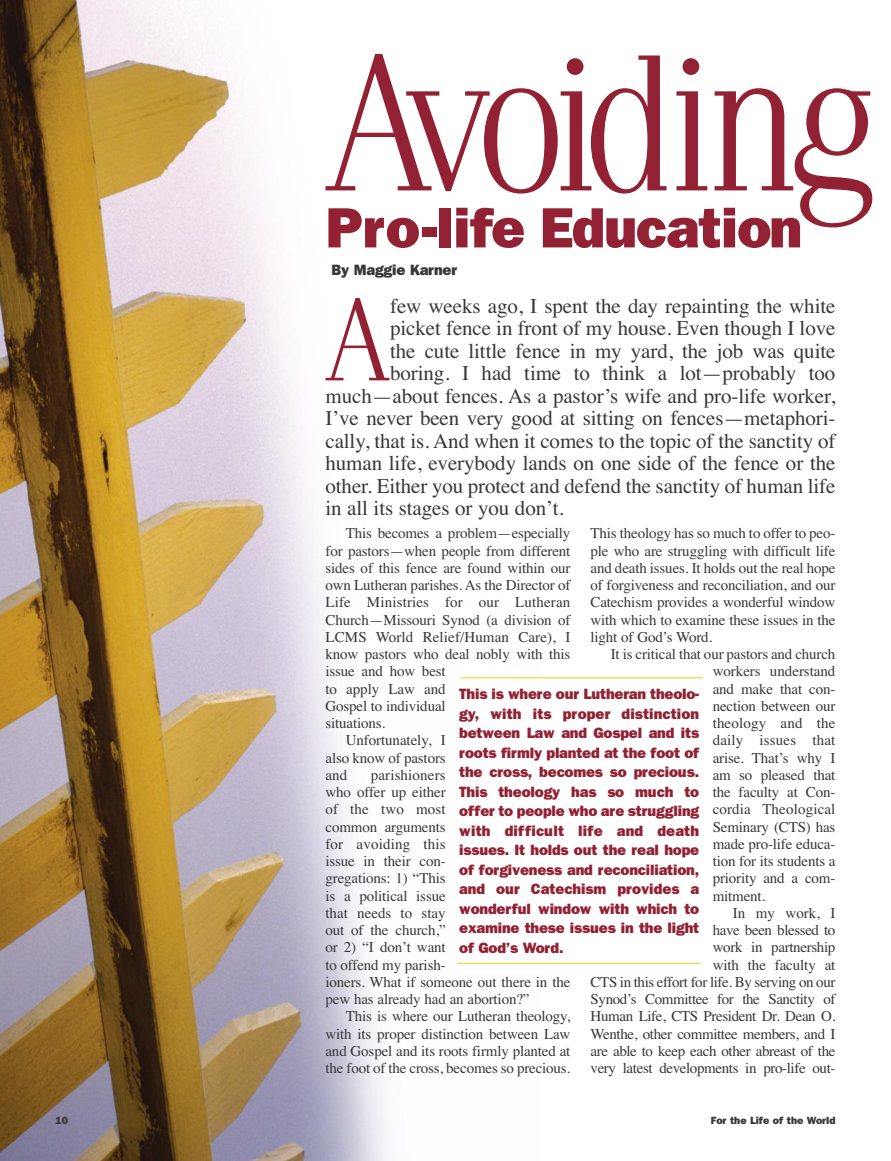
<style>
.page{position:relative;width:891px;height:1161px;background:#fff}
.page>*{position:absolute;margin:0;border:0;box-sizing:border-box;transform-origin:0 0}
.t1{font:300 195px "Fenice";letter-spacing:-.075em;color:#922133}
.t2{font:300 117.6px "Fenice";color:#922133}
.t3{font:800 57px "Franklin Gothic";letter-spacing:-.01em;color:#922133}
.t4{font:21px "Times";letter-spacing:-.005em;color:#393839}
.t5{font:15px/17.2px "Times";letter-spacing:-.01em;color:#393839;text-align:justify}
.t6{font:800 15px/19.5px "Franklin Gothic";letter-spacing:-.01em;color:#922133;text-align:justify}
.t7{font:15px "Times";letter-spacing:.01em;color:#393839}
.t8{font:800 15px "Franklin Gothic";letter-spacing:-.01em;color:#393839}
.t9{font:800 10.5px "Franklin Gothic";color:#393839}
</style>
<div class="page">
<img style="left:0;top:0;width:541px;height:1161px">
<hr style="left:460px;top:678px;width:243px;height:1px;background:#f2ca17">
<hr style="left:458px;top:963px;width:243px;height:1px;background:#f2ca17">
<h1 class="t1" style="left:326px;top:55px;width:552px">Avoiding</h1>
<h3 class="t3" style="left:326px;top:194px;width:478px">Pro-life Education</h3>
<p class="t8" style="left:332px;top:261px;width:127px">By Maggie Karner</p>
<h2 class="t2" style="left:326px;top:299px;width:67px">A</h2>
<h3 class="t4" style="left:390px;top:293px;width:447px">few weeks ago, I spent the day repainting the white</h3>
<h3 class="t4" style="left:390px;top:316px;width:447px">picket fence in front of my house. Even though I love</h3>
<h3 class="t4" style="left:390px;top:338px;width:447px">the cute little fence in my yard, the job was quite</h3>
<h3 class="t4" style="left:390px;top:361px;width:447px">boring. I had time to think a lot—probably too</h3>
<h3 class="t4" style="left:326px;top:383px;width:511px">much—about fences. As a pastor’s wife and pro-life worker,</h3>
<h3 class="t4" style="left:326px;top:406px;width:512px">I’ve never been very good at sitting on fences—metaphori-</h3>
<h3 class="t4" style="left:326px;top:428px;width:512px">cally, that is. And when it comes to the topic of the sanctity of</h3>
<h3 class="t4" style="left:326px;top:451px;width:512px">human life, everybody lands on one side of the fence or the</h3>
<h3 class="t4" style="left:325px;top:473px;width:512px">other. Either you protect and defend the sanctity of human life</h3>
<h3 class="t4" style="left:326px;top:496px;width:240px">in all its stages or you don’t.</h3>
<p class="t5" style="left:346px;top:524px;width:226px">This becomes a problem—especially</p>
<p class="t5" style="left:326px;top:542px;width:246px">for pastors—when people from different</p>
<p class="t5" style="left:326px;top:559px;width:246px">sides of this fence are found within our</p>
<p class="t5" style="left:326px;top:576px;width:246px">own Lutheran parishes. As the Director of</p>
<p class="t7" style="left:326px;top:593px;width:246px">Life Ministries for our Lutheran</p>
<p class="t5" style="left:326px;top:611px;width:246px">Church—Missouri Synod (a division of</p>
<p class="t7" style="left:326px;top:628px;width:246px">LCMS World Relief/Human Care), I</p>
<p class="t5" style="left:326px;top:645px;width:246px">know pastors who deal nobly with this</p>
<p class="t5" style="left:326px;top:662px;width:122px">issue and how best</p>
<p class="t5" style="left:326px;top:680px;width:122px">to apply Law and</p>
<p class="t5" style="left:326px;top:697px;width:122px">Gospel to individual</p>
<p class="t5" style="left:326px;top:714px;width:61px">situations.</p>
<p class="t5" style="left:346px;top:731px;width:102px">Unfortunately, I</p>
<p class="t5" style="left:326px;top:749px;width:122px">also know of pastors</p>
<p class="t5" style="left:326px;top:766px;width:23px">and</p>
<p class="t5" style="left:591px;top:524px;width:246px">This theology has so much to offer to peo&shy;ple who are struggling with difficult life and death issues. It holds out the real hope of forgiveness and reconciliation, and our Catechism provides a wonderful window with which to examine these issues in the light of God’s Word.</p>
<p class="t5" style="left:713px;top:645px;width:124px;text-indent:-102px">It is critical that our pastors and church workers understand and make that con&shy;nection between our theology and the daily issues that arise. That’s why I am so pleased that the faculty at Con&shy;cordia Theological Seminary (CTS) has made pro-life educa&shy;tion for its students a priority and a com&shy;mitment.</p>
<p class="t5" style="left:591px;top:904px;width:246px;text-align:right">In my work, I<br>have been blessed to<br>work in partnership<br>with the faculty at<br>CTS in this effort for life. By serving on our<br>Synod’s Committee for the Sanctity of<br>Human Life, CTS President Dr. Dean O.<br>Wenthe, other committee members, and I are able to keep each other abreast of the very latest developments in pro-life out-</p>
<p class="t6" style="left:459px;top:684px;width:242px">This is where our Lutheran theolo&shy;gy, with its proper distinction between Law and Gospel and its roots firmly planted at the foot of the cross, becomes so precious.<br>This theology has so much to offer to people who are struggling with difficult life and death issues. It holds out the real hope of forgiveness and reconciliation, and our Catechism provides a wonderful window with which to examine these issues in the light of God’s Word.</p>
<p class="t5" style="left:325px;top:766px;width:246px;text-align:left;text-indent:45px">parishioners<br>who offer up either<br>of the two most<br>common arguments<br>for avoiding this<br>issue in their con-<br>gregations: 1) “This<br>is a political issue<br>that needs to stay<br>out of the church,”<br>or 2) “I don’t want<br>to offend my parish-<br>ioners. What if someone out there in the pew has already had an abortion?”</p>
<p class="t5" style="left:325px;top:1007px;width:246px;text-indent:20px">This is where our Lutheran theology, with its proper distinction between Law and Gospel and its roots firmly planted at the foot of the cross, becomes so precious.</p>
<p class="t9" style="left:56px;top:1114px;width:14px">10</p>
<p class="t9" style="left:711px;top:1114px;width:126px">For the Life of the World</p>
</div>
